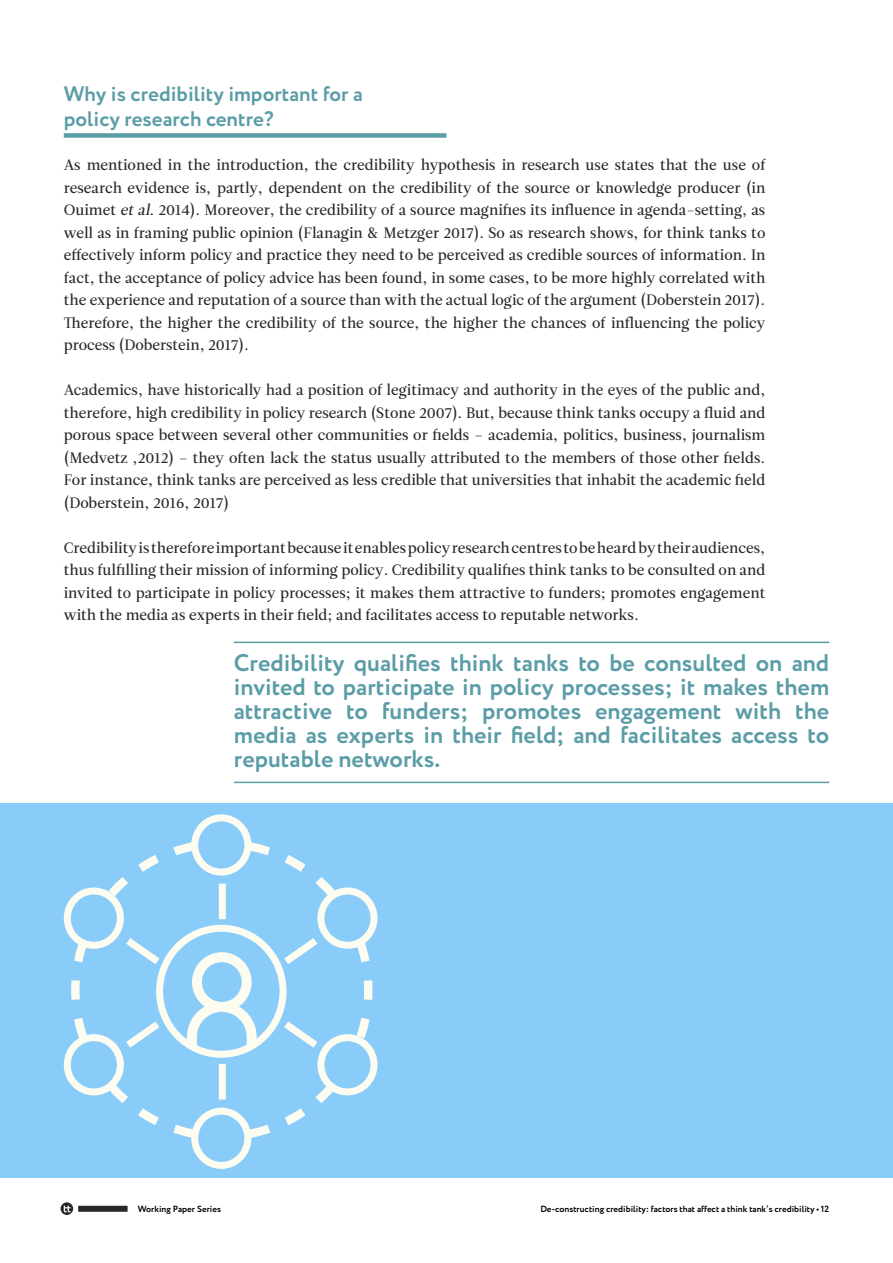
<style>
.page{position:relative;width:893px;height:1263px;background:#fff}
.page>*{position:absolute;margin:0;border:0;box-sizing:border-box;transform-origin:0 0}
.t1{font:700 24px/24px "Circe";color:#5b9da7;text-align:justify}
.t2{font:700 21px/25.2px "Circe";color:#5b9da7}
.t3{font:15px/22.5px "Leitura Roman 2";color:#272727;text-align:justify}
.t4{font:700 9px "Circe";color:#000}
.s1{font-style:italic}
</style>
<div class="page">
<div style="left:78px;top:1206px;width:50px;height:6px;background:#272727"></div>
<svg style="left:60px;top:1202px;width:13px;height:13px"></svg>
<svg style="left:64px;top:1206px;width:7px;height:6px"></svg>
<div style="left:64px;top:133px;width:382px;height:5px;background:#5b9da7"></div>
<hr style="left:234px;top:642px;width:595px;height:1px;background:#5b9da7">
<hr style="left:234px;top:782px;width:595px;height:1px;background:#5b9da7">
<div style="left:0;top:803px;width:893px;height:375px;background:#8accf9"></div>
<svg style="left:195px;top:818px;width:53px;height:54px"></svg>
<div style="left:191px;top:814px;width:60px;height:62px;border:7px solid #fcfcf0;border-radius:50%"></div>
<svg style="left:195px;top:1111px;width:53px;height:54px"></svg>
<div style="left:191px;top:1108px;width:60px;height:61px;border:7px solid #fcfcf0;border-radius:50%"></div>
<svg style="left:67px;top:835px;width:309px;height:310px"></svg>
<h2 class="t2" style="left:64px;top:82px;width:301px">Why is credibility important for a policy research centre?</h2>
<p class="t3" style="left:64px;top:154px;width:703px">As mentioned in the introduction, the credibility hypothesis in research use states that the use of research evidence is, partly, dependent on the credibility of the source or knowledge producer (in Ouimet <span class="s1">etal</span>. 2014). Moreover, the credibility of a source magnifies its influence in agenda-setting, as well as in framing public opinion (Flanagin &amp; Metzger 2017). So as research shows, for think tanks to effectively inform policy and practice they need to be perceived as credible sources of information. In fact, the acceptance of policy advice has been found, in some cases, to be more highly correlated with the experience and reputation of a source than with the actual logic of the argument (Doberstein 2017).<br>Therefore, the higher the credibility of the source, the higher the chances of influencing the policy process (Doberstein, 2017).</p>
<p class="t3" style="left:64px;top:379px;width:703px">Academics, have historically had a position of legitimacy and authority in the eyes of the public and, therefore, high credibility in policy research (Stone 2007). But, because think tanks occupy a fluid and porous space between several other communities or fields – academia, politics, business, journalism (Medvetz ,2012) – they often lack the status usually attributed to the members of those other fields.<br>For instance, think tanks are perceived as less credible that universities that inhabit the academic field (Doberstein, 2016, 2017)</p>
<p class="t3" style="left:64px;top:537px;width:703px">Credibility is therefore important because it enables policy research centres to be heard by their audiences, thus fulfilling their mission of informing policy. Credibility qualifies think tanks to be consulted on and invited to participate in policy processes; it makes them attractive to funders; promotes engagement with the media as experts in their field; and facilitates access to reputable networks.</p>
<p class="t1" style="left:234px;top:652px;width:597px">Credibility qualifies think tanks to be consulted on and invited to participate in policy processes; it makes them attractive to funders; promotes engagement with the media as experts in their field; and facilitates access to reputable networks.</p>
<p class="t4" style="left:138px;top:1202px;width:85px">Working Paper Series</p>
<p class="t4" style="left:540px;top:1202px;width:290px">De-constructing credibility: factors that affect a think tank’s credibility • 12</p>
</div>
